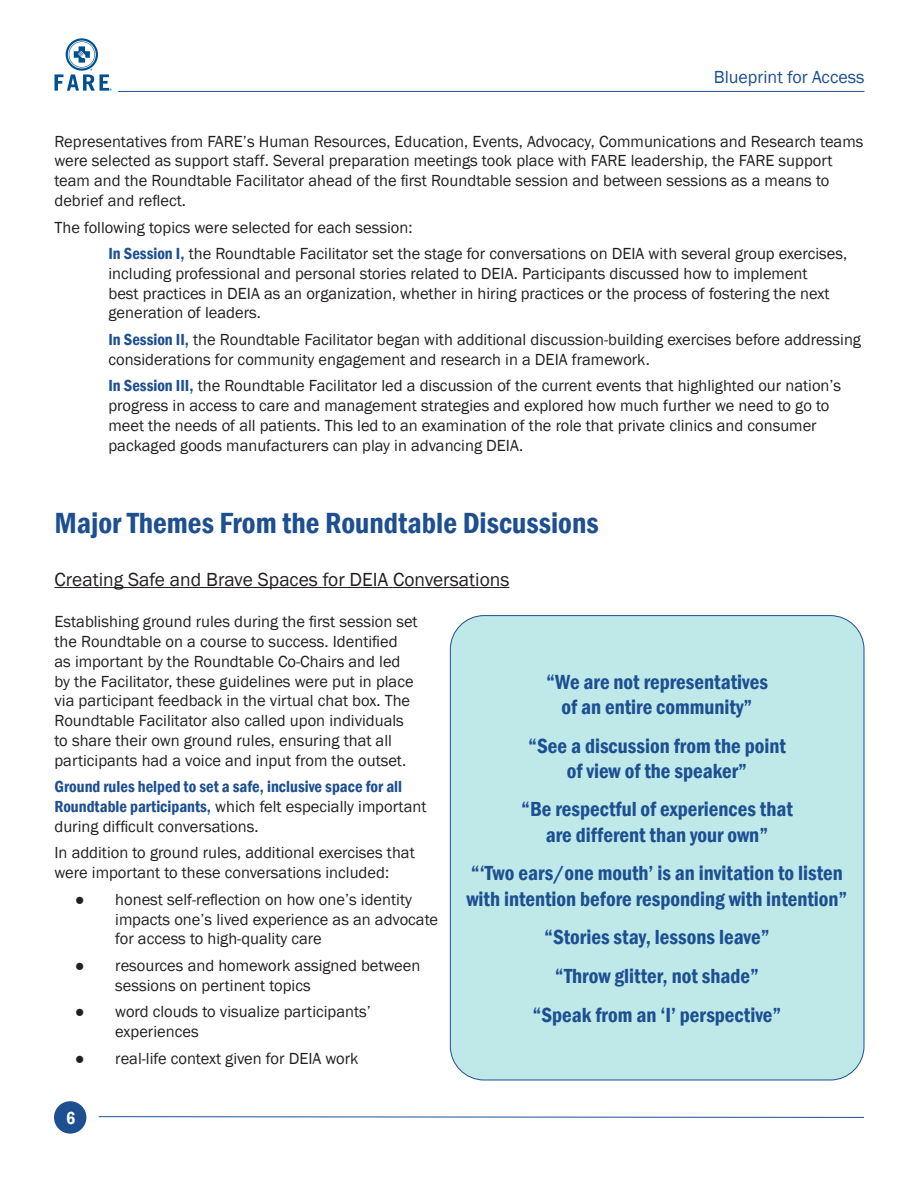
<style>
.page{position:relative;width:918px;height:1188px;background:#fff}
.page>*{position:absolute;margin:0;border:0;box-sizing:border-box;transform-origin:0 0}
.t1{font:600 condensed 30px "Franklin Gothic";color:#1d4f91}
.t2{font:600 condensed 21px/25.2px "Franklin Gothic";color:#1d4f91}
.t3{font:19.5px "Franklin Gothic";color:#231f20}
.t4{font:18px "Franklin Gothic";color:#1d4f91}
.t5{font:600 condensed 18px "Franklin Gothic";color:#fff}
.t6{font:16.5px/19.8px "Franklin Gothic";color:#231f20}
.t7{font:600 condensed 16.5px/19.8px "Franklin Gothic";color:#1d4f91}
.s1{font-weight:600;font-stretch:condensed;color:#1d4f91}
.s2{font-weight:400;font-stretch:normal;color:#231f20}
</style>
<div class="page">
<div style="left:54px;top:1101px;width:32px;height:33px;background:#1d4f91;border-radius:50%"></div>
<svg style="left:98px;top:1116px;width:766px;height:2px;background:#8da6c7"></svg>
<hr style="left:54px;top:587px;width:455px;height:1px;background:#231f20">
<div style="left:450px;top:616px;width:414px;height:464px;background:#bfe9e9;border-radius:34px"></div>
<svg style="left:54px;top:38px;width:58px;height:53px"></svg>
<hr style="left:118px;top:91px;width:746px;height:1px;background:#1d4f91">
<p class="t4" style="left:714px;top:66px;width:152px">Blueprint for Access</p>
<p class="t6" style="left:54px;top:132px;width:810px">Representatives from FARE’s Human Resources, Education, Events, Advocacy, Communications and Research teams were selected as support staff. Several preparation meetings took place with FARE leadership, the FARE support team and the Roundtable Facilitator ahead of the first Roundtable session and between sessions as a means to debrief and reflect.</p>
<p class="t6" style="left:54px;top:217px;width:360px">The following topics were selected for each session:</p>
<p class="t6" style="left:108px;top:244px;width:740px"><span class="s1">In Session I,</span> the Roundtable Facilitator set the stage for conversations on DEIA with several group exercises, including professional and personal stories related to DEIA. Participants discussed how to implement<br>best practices in DEIA as an organization, whether in hiring practices or the process of fostering the next generation of leaders.</p>
<p class="t6" style="left:108px;top:330px;width:754px"><span class="s1">In Session II,</span> the Roundtable Facilitator began with additional discussion-building exercises before addressing considerations for community engagement and research in a DEIA framework.</p>
<p class="t6" style="left:108px;top:376px;width:734px"><span class="s1">In Session III,</span> the Roundtable Facilitator led a discussion of the current events that highlighted our nation’s progress in access to care and management strategies and explored how much further we need to go to meet the needs of all patients. This led to an examination of the role that private clinics and consumer packaged goods manufacturers can play in advancing DEIA.</p>
<p class="t1" style="left:54px;top:502px;width:546px">Major Themes From the Roundtable Discussions</p>
<p class="t3" style="left:54px;top:567px;width:456px">Creating Safe and Brave Spaces for DEIA Conversations</p>
<p class="t6" style="left:54px;top:612px;width:365px">Establishing ground rules during the first session set the Roundtable on a course to success. Identified as important by the Roundtable Co-Chairs and led by the Facilitator, these guidelines were put in place via participant feedback in the virtual chat box. The Roundtable Facilitator also called upon individuals to share their own ground rules, ensuring that all participants had a voice and input from the outset.</p>
<p class="t7" style="left:54px;top:777px;width:373px">Ground rules helped to set a safe, inclusive space for all<br>Roundtable participants, <span class="s2">which felt especially important during difficult conversations.</span></p>
<p class="t6" style="left:54px;top:843px;width:362px">In addition to ground rules, additional exercises that were important to these conversations included:</p>
<p class="t6" style="left:115px;top:890px;width:324px;text-indent:-40px">● honest self-reflection on how one’s identity impacts one’s lived experience as an advocate for access to high-quality care</p>
<p class="t6" style="left:115px;top:956px;width:307px;text-indent:-40px">● resources and homework assigned between sessions on pertinent topics</p>
<p class="t6" style="left:115px;top:1002px;width:257px;text-indent:-40px">● word clouds to visualize participants’ experiences</p>
<p class="t6" style="left:75px;top:1049px;width:285px">● real-life context given for DEIA work</p>
<p class="t5" style="left:66px;top:1106px;width:11px">6</p>
<p class="t2" style="left:546px;top:669px;width:223px">“We are not representatives</p>
<p class="t2" style="left:562px;top:694px;width:193px">of an entire community”</p>
<p class="t2" style="left:528px;top:733px;width:259px">“See a discussion from the point</p>
<p class="t2" style="left:567px;top:758px;width:182px">of view of the speaker”</p>
<p class="t2" style="left:521px;top:797px;width:273px">“Be respectful of experiences that</p>
<p class="t2" style="left:546px;top:822px;width:224px">are different than your own”</p>
<p class="t2" style="left:466px;top:860px;width:383px">“‘Two ears/one mouth’ is an invitation to listen with intention before responding with intention”</p>
<p class="t2" style="left:544px;top:924px;width:227px">“Stories stay, lessons leave”</p>
<p class="t2" style="left:555px;top:963px;width:206px">“Throw glitter, not shade”</p>
<p class="t2" style="left:532px;top:1002px;width:251px">“Speak from an ‘I’ perspective”</p>
</div>
